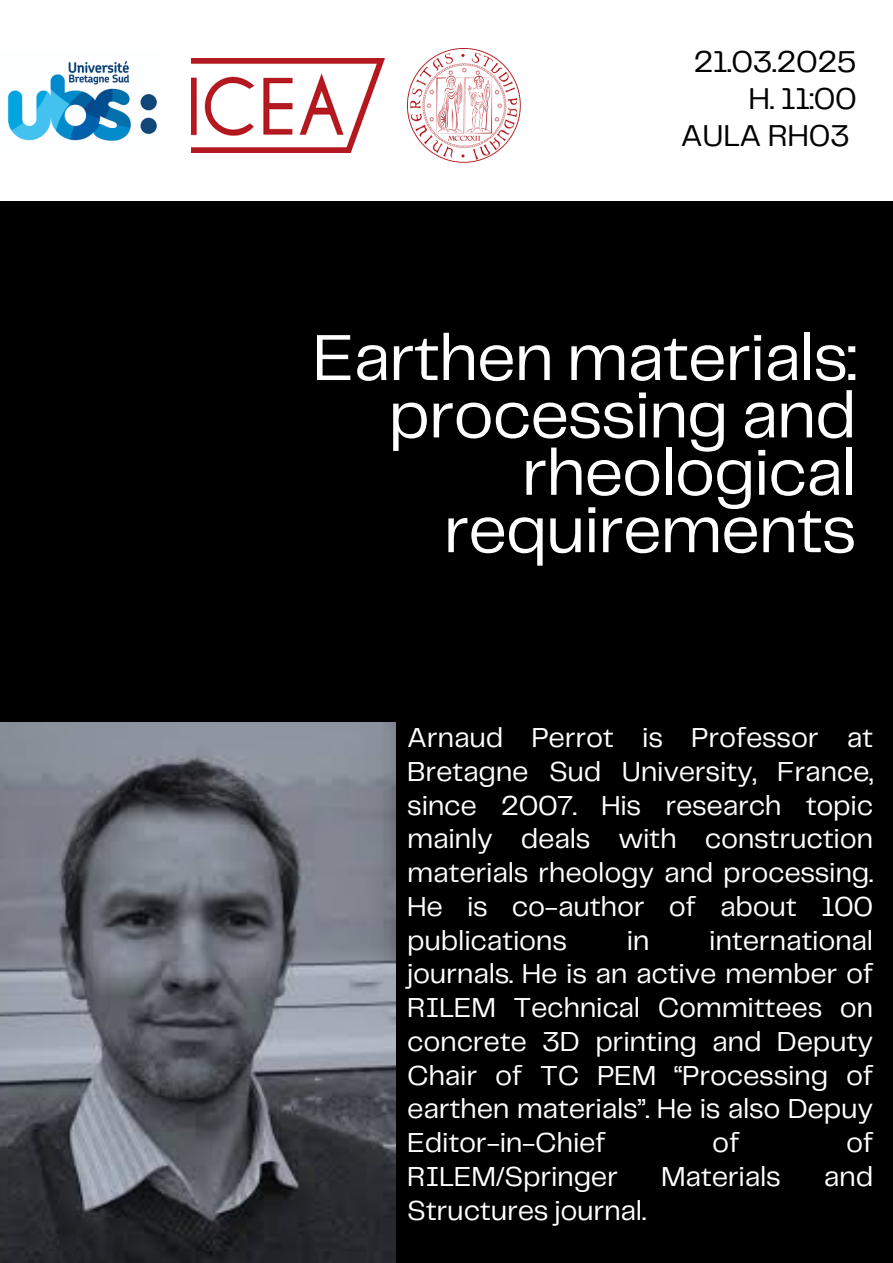
<style>
.page{position:relative;width:893px;height:1263px;background:#000}
.page>*{position:absolute;margin:0;border:0;box-sizing:border-box;transform-origin:0 0}
.t1{font:67.5px/57.4px "Telegraf";letter-spacing:-.02em;color:#fff;text-align:right}
.t2{font:31.35px/37.1px "Telegraf";letter-spacing:-.01em;color:#000;text-align:right}
.t3{font:28.5px/33.8px "Telegraf";letter-spacing:-.01em;color:#fff;text-align:justify}
</style>
<div class="page">
<div style="left:0;top:0;width:893px;height:200px;background:#fff"></div>
<img style="left:0;top:51px;width:165px;height:99px">
<img style="left:191px;top:59px;width:193px;height:93px">
<img style="left:407px;top:48px;width:114px;height:114px">
<img style="left:0;top:723px;width:395px;height:540px">
<p class="t2" style="left:681px;top:44px;width:177px">21.03.2025<br>H. 11:00<br>AULA RH03</p>
<p class="t1" style="left:312px;top:332px;width:546px">Earthen materials: processing and rheological requirements</p>
<p class="t3" style="left:407px;top:722px;width:467px">Arnaud Perrot is Professor at Bretagne Sud University, France, since 2007. His research topic mainly deals with construction materials rheology and processing.<br>He is co-author of about 100 publications</p>
<p class="t3" style="left:407px;top:925px;width:467px;text-indent:302px">international journals. He is an active member of RILEM Technical Committees on concrete 3D printing and Deputy Chair of TC PEM “Processing of earthen materials”. He is also Depuy Editor-in-Chief</p>
<p class="t3" style="left:627px;top:925px;width:24px">in</p>
<p class="t3" style="left:712px;top:1127px;width:29px">of</p>
<p class="t3" style="left:846px;top:1127px;width:29px">of</p>
<p class="t3" style="left:407px;top:1161px;width:212px">RILEM/Springer</p>
<p class="t3" style="left:661px;top:1161px;width:121px">Materials</p>
<p class="t3" style="left:824px;top:1161px;width:51px">and</p>
<p class="t3" style="left:407px;top:1195px;width:240px">Structures journal.</p>
</div>
